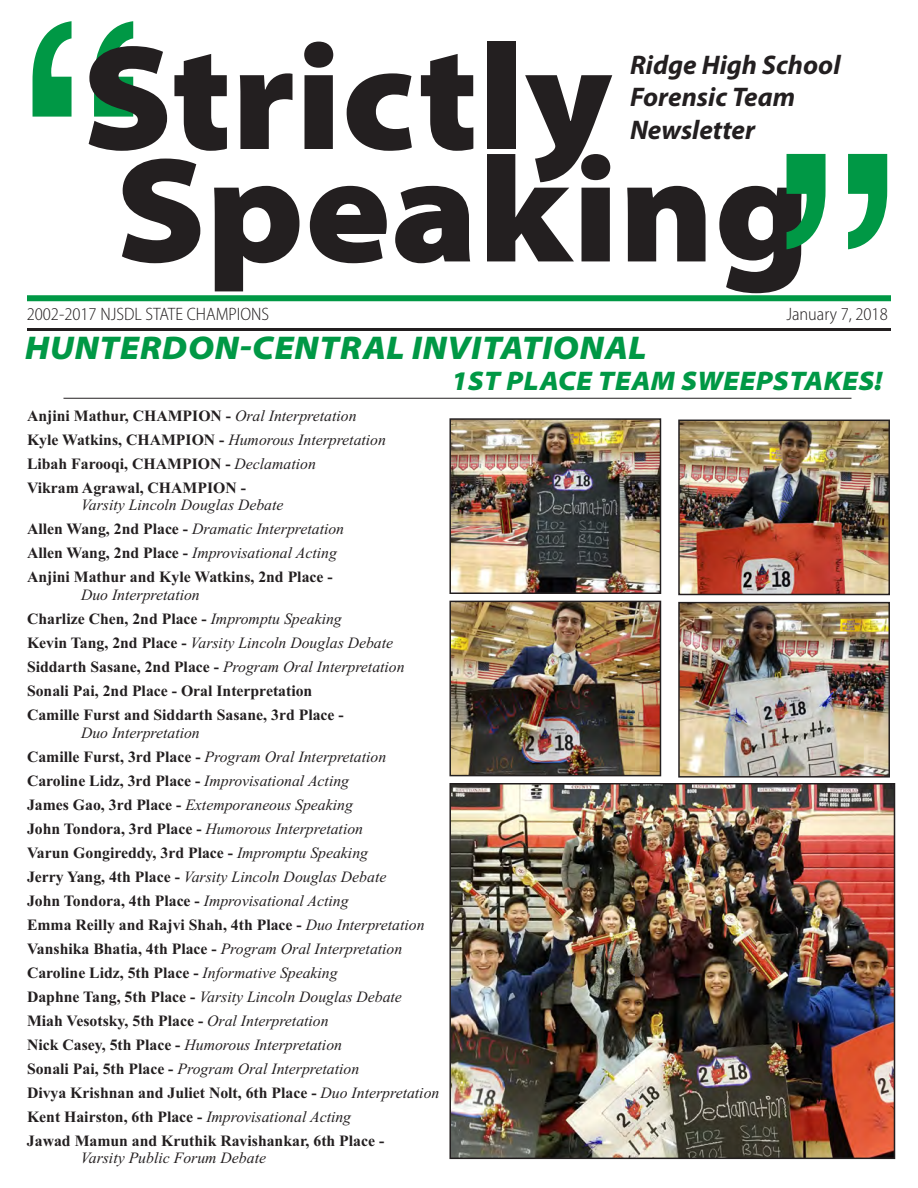
<style>
.page{position:relative;width:918px;height:1188px;background:#fff}
.page>*{position:absolute;margin:0;border:0;box-sizing:border-box;transform-origin:0 0}
.t1{font:375px "Helvetica";color:#009845}
.t2{font:900 semi-expanded 150px "Myriad Pro";color:#231f20}
.t3{font:italic 900 semi-expanded 33px "Myriad Pro";letter-spacing:.02em;color:#009845}
.t4{font:italic 700 27px/32.4px "Myriad Pro";color:#231f20}
.t5{font:italic 900 semi-expanded 27px "Myriad Pro";letter-spacing:.02em;color:#009845}
.t6{font:300 semi-condensed 18px "Myriad Pro";color:#231f20}
.t7{font:700 15.75px/24px "Times New Roman";color:#231f20}
.t8{font:italic 15.75px "Times New Roman";color:#231f20}
.s1{font-weight:400;font-style:italic}
</style>
<div class="page">
<div style="left:27px;top:295px;width:864px;height:6px;background:#009845"></div>
<hr style="left:27px;top:328px;width:864px;height:3px;background:#231f20">
<hr style="left:63px;top:398px;width:788px;height:1px;background:#231f20">
<img style="left:452px;top:786px;width:440px;height:370px">
<div style="left:449px;top:783px;width:446px;height:376px;border:2px solid #231f20"></div>
<img style="left:452px;top:604px;width:206px;height:169px">
<div style="left:449px;top:601px;width:212px;height:175px;border:2px solid #231f20"></div>
<img style="left:452px;top:421px;width:206px;height:170px">
<div style="left:449px;top:418px;width:212px;height:176px;border:2px solid #231f20"></div>
<img style="left:681px;top:605px;width:206px;height:170px">
<div style="left:678px;top:602px;width:212px;height:176px;border:2px solid #231f20"></div>
<img style="left:681px;top:423px;width:206px;height:169px">
<div style="left:678px;top:420px;width:212px;height:175px;border:2px solid #231f20"></div>
<h1 class="t1" style="left:18px;top:-56px;width:126px">“</h1>
<h2 class="t2" style="left:82px;top:42px;width:532px">Strictly</h2>
<h3 class="t4" style="left:630px;top:51px;width:212px">Ridge High School<br>Forensic Team<br>Newsletter</h3>
<h2 class="t2" style="left:115px;top:154px;width:697px">Speaking</h2>
<p class="t6" style="left:27px;top:307px;width:244px">2002-2017 NJSDL STATE CHAMPIONS</p>
<p class="t6" style="left:786px;top:307px;width:103px">January 7, 2018</p>
<h1 class="t1" style="left:772px;top:74px;width:126px">”</h1>
<h3 class="t3" style="left:25px;top:336px;width:623px">HUNTERDON-CENTRAL INVITATIONAL</h3>
<h3 class="t5" style="left:452px;top:371px;width:432px">1ST PLACE TEAM SWEEPSTAKES!</h3>
<p class="t7" style="left:27px;top:403px;width:361px">Anjini Mathur, CHAMPION - <span class="s1">Oral Interpretation </span>Kyle Watkins, CHAMPION - <span class="s1">Humorous Interpretation </span>Libah Farooqi, CHAMPION - <span class="s1">Declamation<br></span>Vikram Agrawal, CHAMPION -</p>
<p class="t7" style="left:27px;top:493px;width:319px;text-indent:54px"><span class="s1">Varsity Lincoln Douglas Debate<br></span>Allen Wang, 2nd Place - <span class="s1">Dramatic Interpretation </span>Allen Wang, 2nd Place - <span class="s1">Improvisational Acting </span>Anjini Mathur and Kyle Watkins, 2nd Place -</p>
<p class="t7" style="left:27px;top:583px;width:379px;text-indent:54px"><span class="s1">Duo Interpretation<br></span>Charlize Chen, 2nd Place - <span class="s1">Impromptu Speaking<br></span>Kevin Tang, 2nd Place - <span class="s1">Varsity Lincoln Douglas Debate </span>Siddarth Sasane, 2nd Place - <span class="s1">Program Oral Interpretation </span>Sonali Pai, 2nd Place - Oral Interpretation<br>Camille Furst and Siddarth Sasane, 3rd Place -</p>
<p class="t7" style="left:27px;top:720px;width:414px;text-indent:54px"><span class="s1">Duo Interpretation<br></span>Camille Furst, 3rd Place - <span class="s1">Program Oral Interpretation </span>Caroline Lidz, 3rd Place - <span class="s1">Improvisational Acting<br></span>James Gao, 3rd Place - <span class="s1">Extemporaneous Speaking<br></span>John Tondora, 3rd Place - <span class="s1">Humorous Interpretation<br></span>Varun Gongireddy, 3rd Place - <span class="s1">Impromptu Speaking<br></span>Jerry Yang, 4th Place - <span class="s1">Varsity Lincoln Douglas Debate<br></span>John Tondora, 4th Place - <span class="s1">Improvisational Acting<br></span>Emma Reilly and Rajvi Shah, 4th Place - <span class="s1">Duo Interpretation </span>Vanshika Bhatia, 4th Place - <span class="s1">Program Oral Interpretation </span>Caroline Lidz, 5th Place - <span class="s1">Informative Speaking<br></span>Daphne Tang, 5th Place - <span class="s1">Varsity Lincoln Douglas Debate </span>Miah Vesotsky, 5th Place - <span class="s1">Oral Interpretation<br></span>Nick Casey, 5th Place - <span class="s1">Humorous Interpretation<br></span>Sonali Pai, 5th Place - <span class="s1">Program Oral Interpretation<br></span>Divya Krishnan and Juliet Nolt, 6th Place - <span class="s1">Duo Interpretation </span>Kent Hairston, 6th Place - <span class="s1">Improvisational Acting<br></span>Jawad Mamun and Kruthik Ravishankar, 6th Place -</p>
<p class="t8" style="left:81px;top:1149px;width:187px">Varsity Public Forum Debate</p>
</div>
